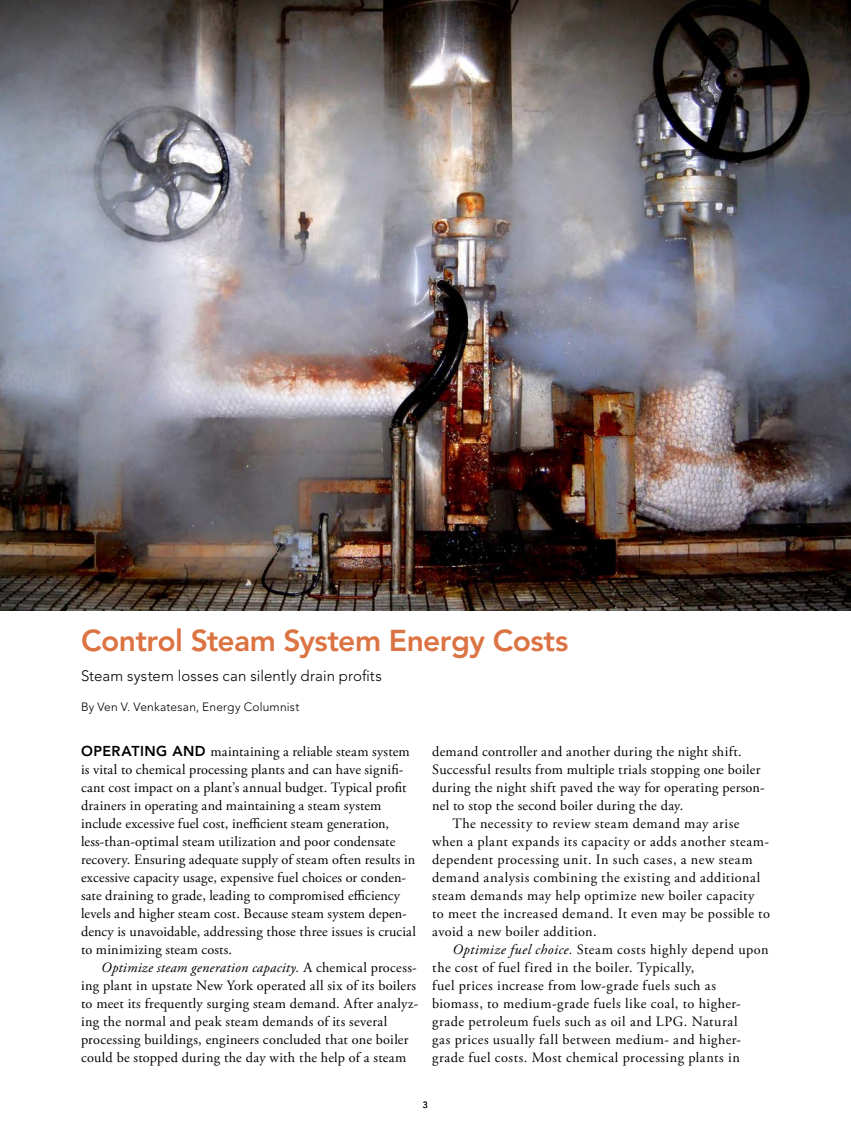
<style>
.page{position:relative;width:851px;height:1134px;background:#fff}
.page>*{position:absolute;margin:0;border:0;box-sizing:border-box;transform-origin:0 0}
.t1{font:800 30px "Avenir LT Std";letter-spacing:-.02em;color:#dc7342}
.t2{font:300 15px "Avenir LT Std";letter-spacing:.005em;color:#000}
.t3{font:14.25px/18px "Adobe Garamond Pro";letter-spacing:.02em;color:#000}
.t4{font:14.25px "Adobe Garamond Pro";letter-spacing:.04em;color:#000}
.t5{font:300 12px "Avenir LT Std";letter-spacing:.015em;color:#000}
.t6{font:9px "Avenir LT Std";color:#000}
.s1{font-family:"Avenir LT Std";font-weight:800}
.s2{font-style:italic}
</style>
<div class="page">
<img style="left:0;top:0;width:850px;height:610px">
<h1 class="t1" style="left:81px;top:623px;width:489px">Control Steam System Energy Costs</h1>
<p class="t2" style="left:81px;top:667px;width:302px">Steam system losses can silently drain profits</p>
<p class="t5" style="left:81px;top:700px;width:220px">By Ven V. Venkatesan, Energy Columnist</p>
<p class="t3" style="left:81px;top:743px;width:336px"><span class="s1">Operating and</span> maintaining a reliable steam system is vital to chemical processing plants and can have signifi&shy;cant cost impact on a plant’s annual budget. Typical profit drainers in operating and maintaining a steam system include excessive fuel cost, inefficient steam generation, less-than-optimal steam utilization and poor condensate recovery. Ensuring adequate supply of steam often results in excessive capacity usage, expensive fuel choices or conden&shy;sate draining to grade, leading to compromised efficiency levels and higher steam cost. Because steam system depen&shy;dency is unavoidable, addressing those three issues is crucial to minimizing steam costs.</p>
<p class="t3" style="left:81px;top:959px;width:339px;text-indent:20px"><span class="s2">Optimize steam generation capacity.</span> A chemical process&shy;ing plant in upstate New York operated all six of its boilers to meet its frequently surging steam demand. After analyz&shy;ing the normal and peak steam demands of its several processing buildings, engineers concluded that one boiler could be stopped during the day with the help of a steam</p>
<p class="t3" style="left:432px;top:743px;width:311px">demand controller and another during the night shift.</p>
<p class="t3" style="left:432px;top:761px;width:329px">Successful results from multiple trials stopping one boiler</p>
<p class="t3" style="left:432px;top:779px;width:334px">during the night shift paved the way for operating person-</p>
<p class="t3" style="left:432px;top:797px;width:253px">nel to stop the second boiler during the day.</p>
<p class="t4" style="left:452px;top:815px;width:288px">The necessity to review steam demand may arise</p>
<p class="t3" style="left:432px;top:833px;width:338px">when a plant expands its capacity or adds another steam-</p>
<p class="t3" style="left:432px;top:851px;width:322px">dependent processing unit. In such cases, a new steam</p>
<p class="t3" style="left:432px;top:869px;width:329px">demand analysis combining the existing and additional</p>
<p class="t3" style="left:432px;top:887px;width:324px">steam demands may help optimize new boiler capacity</p>
<p class="t3" style="left:432px;top:905px;width:339px">to meet the increased demand. It even may be possible to</p>
<p class="t3" style="left:432px;top:923px;width:166px">avoid a new boiler addition.</p>
<p class="t3" style="left:452px;top:941px;width:317px"><span class="s2">Optimize fuel choice.</span> Steam costs highly depend upon</p>
<p class="t3" style="left:432px;top:959px;width:263px">the cost of fuel fired in the boiler. Typically,</p>
<p class="t3" style="left:432px;top:977px;width:285px">fuel prices increase from low-grade fuels such as</p>
<p class="t3" style="left:432px;top:995px;width:310px">biomass, to medium-grade fuels like coal, to higher-</p>
<p class="t3" style="left:432px;top:1013px;width:307px">grade petroleum fuels such as oil and LPG. Natural</p>
<p class="t4" style="left:432px;top:1031px;width:310px">gas prices usually fall between medium- and higher-</p>
<p class="t3" style="left:432px;top:1049px;width:309px">grade fuel costs. Most chemical processing plants in</p>
<p class="t6" style="left:423px;top:1099px;width:7px">3</p>
</div>
